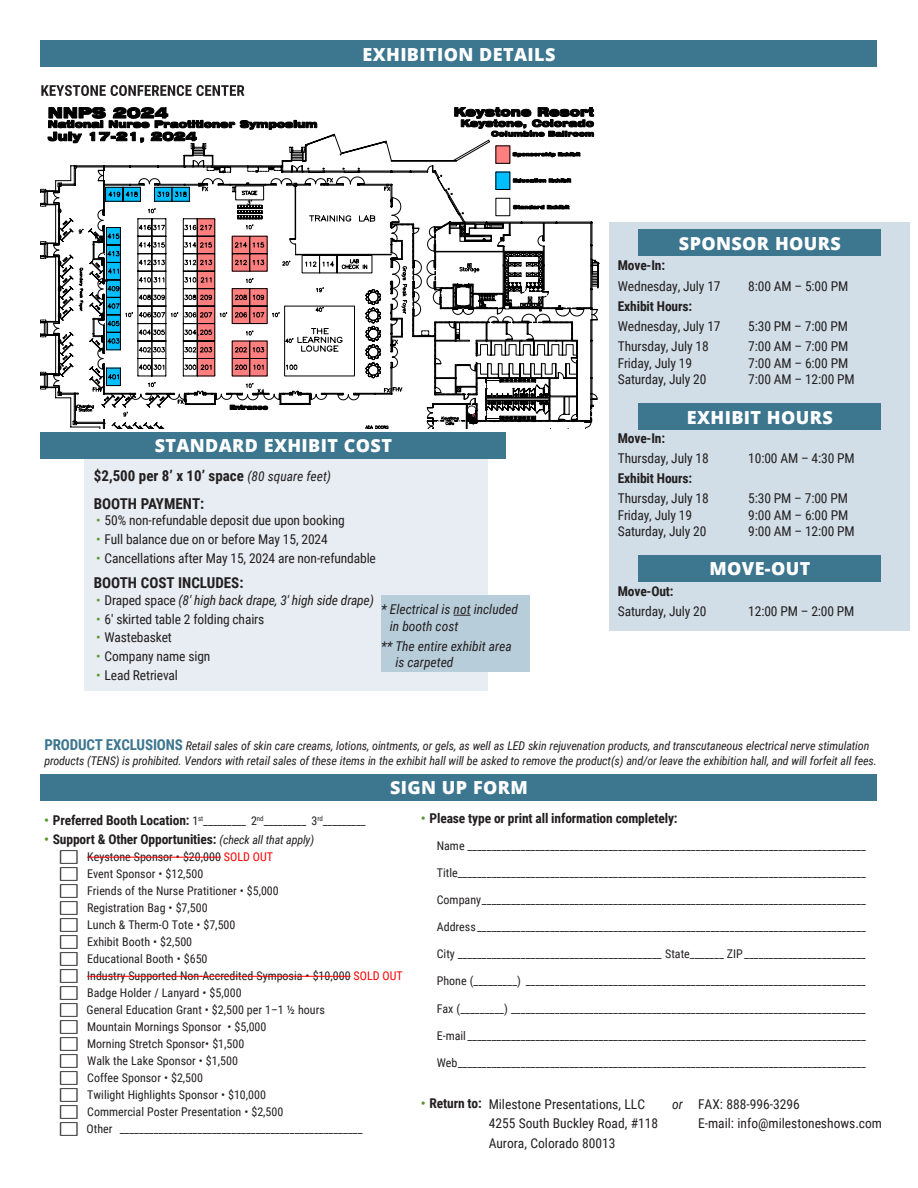
<style>
.page{position:relative;width:918px;height:1188px;background:#fff}
.page>*{position:absolute;margin:0;border:0;box-sizing:border-box;transform-origin:0 0}
.Head_Bar{font:800 18px "Open Sans";letter-spacing:.02em;color:#fff}
.SUb_2{font:700 15px "Roboto Condensed";color:#231f20}
.Support_text{font:13.5px/19.5px "Roboto Condensed";letter-spacing:-.01em;color:#231f20}
.Support_text-2{font:700 13.5px "Roboto Condensed";letter-spacing:-.01em;color:#231f20}
.Support_text_no_bullet{font:italic 13.5px/16.5px "Roboto Condensed";color:#231f20}
.t1{font:12px/17px "Roboto Condensed";color:#231f20}
.SUb_2-2{font:italic 12px/15px "Roboto Condensed";letter-spacing:-.01em;color:#231f20}
.s1{font-weight:400;font-style:italic;font-size:13.5px}
.s2{color:#5c9731}
.s3{font-style:normal;color:#5c9731}
.s4{font-style:normal}
.s5{font-weight:700;font-style:normal;font-size:15px;color:#3d768f}
.s6{font-weight:700;font-size:13.5px;color:#5c9731}
.s7{font-weight:700;font-size:13.5px}
.s8{font-weight:400;font-style:italic;font-size:12px}
.s9{color:#f00}
</style>
<div class="page">
<div style="left:40px;top:774px;width:838px;height:27px;background:#3d768f"></div>
<div style="left:40px;top:40px;width:838px;height:28px;background:#3d768f"></div>
<hr style="left:87px;top:857px;width:134px;height:1px;background:#f00">
<hr style="left:87px;top:976px;width:264px;height:1px;background:#f00">
<svg style="left:41px;top:85px;width:203px;height:11px"></svg>
<div style="left:85px;top:459px;width:403px;height:231px;background:#e7edf2"></div>
<div style="left:40px;top:432px;width:466px;height:27px;background:#3d768f"></div>
<div style="left:381px;top:596px;width:149px;height:76px;background:#b8cdda"></div>
<svg style="left:454px;top:615px;width:17px;height:1px"></svg>
<div style="left:610px;top:223px;width:300px;height:408px;background:#d1dee7"></div>
<div style="left:638px;top:229px;width:243px;height:27px;background:#3d768f"></div>
<svg style="left:40px;top:107px;width:560px;height:322px"></svg>
<div style="left:638px;top:403px;width:243px;height:27px;background:#3d768f"></div>
<div style="left:638px;top:555px;width:243px;height:27px;background:#3d768f"></div>
<p class="Head_Bar" style="left:363px;top:41px;width:194px">EXHIBITION DETAILS</p>
<p class="Head_Bar" style="left:155px;top:432px;width:239px">STANDARD EXHIBIT COST</p>
<p class="SUb_2" style="left:94px;top:465px;width:239px">$2,500 per 8’ x 10’ space <span class="s1">(80 square feet)</span></p>
<p class="SUb_2" style="left:94px;top:493px;width:112px">BOOTH PAYMENT:</p>
<p class="Support_text" style="left:96px;top:510px;width:250px"><span class="s2">•</span> 50% non-refundable deposit due upon booking</p>
<p class="Support_text" style="left:96px;top:529px;width:233px"><span class="s2">•</span> Full balance due on or before May 15, 2024</p>
<p class="Support_text" style="left:96px;top:548px;width:281px"><span class="s2">•</span> Cancellations after May 15, 2024 are non-refundable</p>
<p class="SUb_2" style="left:94px;top:573px;width:151px">BOOTH COST INCLUDES:</p>
<p class="Support_text_no_bullet" style="left:96px;top:591px;width:279px"><span class="s3">•</span> <span class="s4">Draped space</span> (8' high back drape, 3' high side drape)</p>
<p class="Support_text" style="left:96px;top:609px;width:170px"><span class="s2">•</span> 6' skirted table 2 folding chairs</p>
<p class="Support_text" style="left:96px;top:627px;width:77px"><span class="s2">•</span> Wastebasket</p>
<p class="Support_text" style="left:96px;top:646px;width:116px"><span class="s2">•</span> Company name sign</p>
<p class="Support_text" style="left:96px;top:665px;width:84px"><span class="s2">•</span> Lead Retrieval</p>
<p class="Support_text_no_bullet" style="left:390px;top:601px;width:130px;text-indent:-9px">* Electrical is not included in booth cost</p>
<p class="Support_text_no_bullet" style="left:395px;top:637px;width:118px;text-indent:-14px">** The entire exhibit area is carpeted</p>
<p class="Head_Bar" style="left:679px;top:229px;width:163px">SPONSOR HOURS</p>
<p class="Support_text-2" style="left:618px;top:256px;width:49px">Move-In:</p>
<p class="Support_text" style="left:618px;top:276px;width:104px">Wednesday, July 17</p>
<p class="Support_text" style="left:748px;top:276px;width:101px">8:00 AM – 5:00 PM</p>
<p class="Support_text-2" style="left:618px;top:297px;width:76px">Exhibit Hours:</p>
<p class="Support_text" style="left:618px;top:316px;width:104px">Wednesday, July 17</p>
<p class="Support_text" style="left:748px;top:316px;width:101px">5:30 PM – 7:00 PM</p>
<p class="Support_text" style="left:618px;top:336px;width:92px">Thursday, July 18</p>
<p class="Support_text" style="left:748px;top:336px;width:101px">7:00 AM – 7:00 PM</p>
<p class="Support_text" style="left:618px;top:353px;width:76px">Friday, July 19</p>
<p class="Support_text" style="left:748px;top:353px;width:101px">7:00 AM – 6:00 PM</p>
<p class="Support_text" style="left:618px;top:369px;width:90px">Saturday, July 20</p>
<p class="Support_text" style="left:748px;top:369px;width:108px">7:00 AM – 12:00 PM</p>
<p class="Head_Bar" style="left:687px;top:403px;width:147px">EXHIBIT HOURS</p>
<p class="Support_text-2" style="left:618px;top:429px;width:49px">Move-In:</p>
<p class="Support_text" style="left:618px;top:448px;width:92px">Thursday, July 18</p>
<p class="Support_text" style="left:748px;top:448px;width:108px">10:00 AM – 4:30 PM</p>
<p class="Support_text-2" style="left:618px;top:469px;width:76px">Exhibit Hours:</p>
<p class="Support_text" style="left:618px;top:488px;width:92px">Thursday, July 18</p>
<p class="Support_text" style="left:748px;top:488px;width:101px">5:30 PM – 7:00 PM</p>
<p class="Support_text" style="left:618px;top:505px;width:76px">Friday, July 19</p>
<p class="Support_text" style="left:748px;top:505px;width:101px">9:00 AM – 6:00 PM</p>
<p class="Support_text" style="left:618px;top:521px;width:90px">Saturday, July 20</p>
<p class="Support_text" style="left:748px;top:521px;width:108px">9:00 AM – 12:00 PM</p>
<p class="Head_Bar" style="left:709px;top:555px;width:102px">MOVE-OUT</p>
<p class="Support_text-2" style="left:618px;top:582px;width:57px">Move-Out:</p>
<p class="Support_text" style="left:618px;top:601px;width:90px">Saturday, July 20</p>
<p class="Support_text" style="left:748px;top:601px;width:108px">12:00 PM – 2:00 PM</p>
<p class="SUb_2-2" style="left:44px;top:738px;width:834px"><span class="s5">PRODUCT EXCLUSIONS</span> Retail sales of skin care creams, lotions, ointments, or gels, as well as LED skin rejuvenation products, and transcutaneous electrical nerve stimulation products (TENS) is prohibited. Vendors with retail sales of these items in the exhibit hall will be asked to remove the product(s) and/or leave the exhibition hall, and will forfeit all fees.</p>
<p class="Head_Bar" style="left:390px;top:774px;width:139px">SIGN UP FORM</p>
<p class="t1" style="left:44px;top:812px;width:323px"><span class="s6">•</span> <span class="s7">Preferred Booth Location:</span> 1<sup>st</sup>_________ 2<sup>nd</sup>_________ 3<sup>rd</sup>_________</p>
<p class="Support_text-2" style="left:44px;top:830px;width:272px"><span class="s2">•</span> Support &amp; Other Opportunities: <span class="s8">(check all that apply)</span></p>
<p class="t1" style="left:87px;top:848px;width:318px">Keystone Sponsor • $20,000 <span class="s9">SOLD OUT<br></span>Event Sponsor • $12,500<br>Friends of the Nurse Pratitioner • $5,000<br>Registration Bag • $7,500<br>Lunch &amp; Therm-O Tote • $7,500<br>Exhibit Booth • $2,500<br>Educational Booth • $650<br>Industry Supported Non-Accredited Symposia • $10,000 <span class="s9">SOLD OUT </span>Badge Holder / Lanyard • $5,000<br>General Education Grant • $2,500 per 1–1 ½ hours<br>Mountain Mornings Sponsor • $5,000<br>Morning Stretch Sponsor• $1,500<br>Walk the Lake Sponsor • $1,500<br>Coffee Sponsor • $2,500<br>Twilight Highlights Sponsor • $10,000<br>Commercial Poster Presentation • $2,500<br>Other __________________________________________________</p>
<p class="Support_text-2" style="left:421px;top:809px;width:258px"><span class="s2">•</span> Please type or print all information completely:</p>
<p class="t1" style="left:437px;top:837px;width:431px">Name __________________________________________________________________________________</p>
<p class="t1" style="left:437px;top:864px;width:431px">Title____________________________________________________________________________________</p>
<p class="t1" style="left:437px;top:891px;width:431px">Company_______________________________________________________________________________</p>
<p class="t1" style="left:437px;top:918px;width:431px">Address________________________________________________________________________________</p>
<p class="t1" style="left:437px;top:945px;width:430px">City __________________________________________ State_______ ZIP_________________________</p>
<p class="t1" style="left:437px;top:972px;width:430px">Phone (_________) ______________________________________________________________________</p>
<p class="t1" style="left:437px;top:999px;width:430px">Fax (_________) _________________________________________________________________________</p>
<p class="t1" style="left:437px;top:1027px;width:431px">E-mail __________________________________________________________________________________</p>
<p class="t1" style="left:437px;top:1054px;width:431px">Web____________________________________________________________________________________</p>
<p class="Support_text-2" style="left:421px;top:1094px;width:62px"><span class="s2">•</span> Return to:</p>
<p class="Support_text" style="left:489px;top:1094px;width:158px">Milestone Presentations, LLC</p>
<p class="Support_text_no_bullet" style="left:672px;top:1095px;width:12px">or</p>
<p class="Support_text" style="left:489px;top:1113px;width:171px">4255 South Buckley Road, #118<br>Aurora, Colorado 80013</p>
<p class="Support_text" style="left:698px;top:1094px;width:185px">FAX: 888-996-3296<br>E-mail: info@milestoneshows.com</p>
</div>
